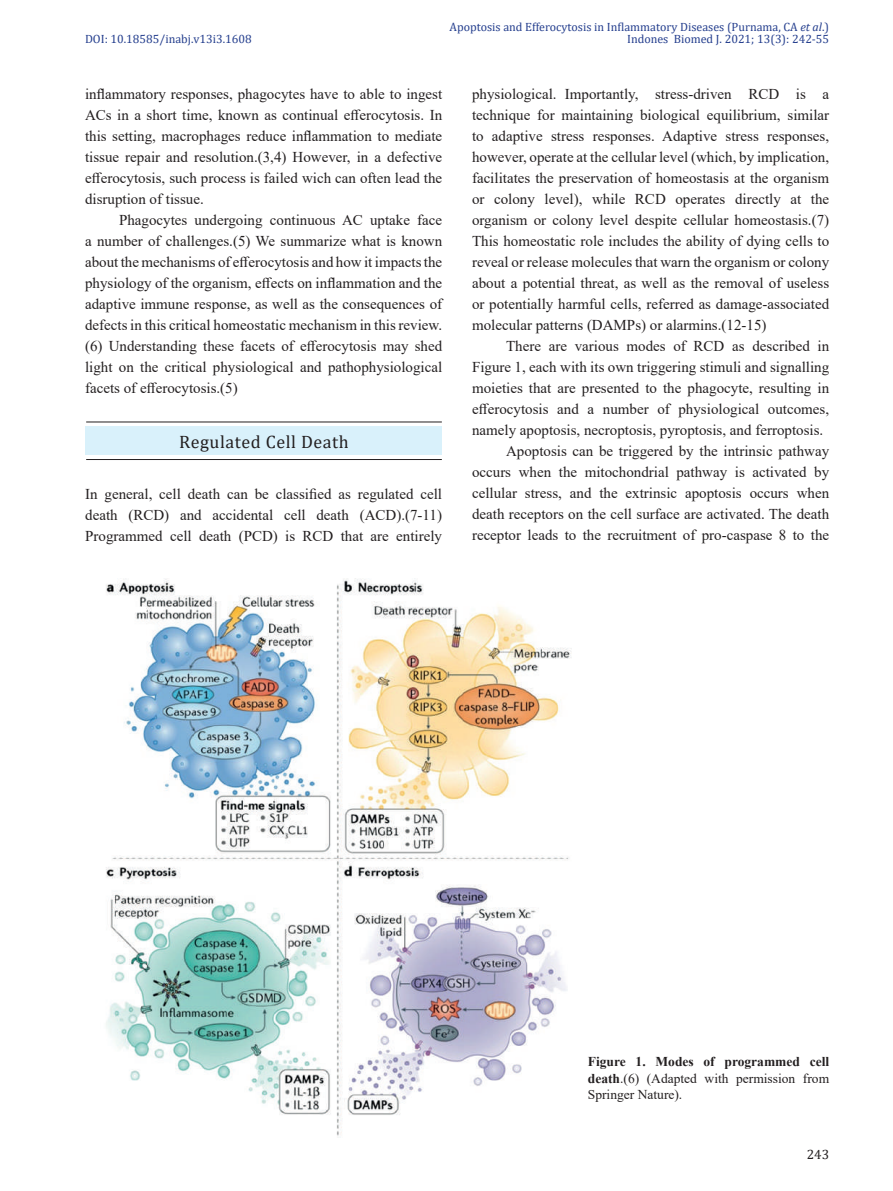
<style>
.page{position:relative;width:893px;height:1191px;background:#fff}
.page>*{position:absolute;margin:0;border:0;box-sizing:border-box;transform-origin:0 0}
.t1{font:18px "Cambria";letter-spacing:.03em;color:#231f20}
.t2{font:15px/21px "Times New Roman";color:#231f20;text-align:justify}
.t3{font:13.5px/16.5px "Times New Roman";color:#231f20;text-align:justify}
.t4{font:13.5px "Cambria";color:#231f20}
.t5{font:12px "Cambria";color:#253f8e}
.s1{font-style:italic}
.s2{font-weight:700}
</style>
<div class="page">
<hr style="left:86px;top:421px;width:356px;height:1px;background:#231f20">
<hr style="left:86px;top:459px;width:356px;height:1px;background:#231f20">
<div style="left:85px;top:427px;width:357px;height:28px;background:#d9f1fb"></div>
<img style="left:106px;top:578px;width:466px;height:558px">
<p class="t5" style="left:450px;top:20px;width:381px">Apoptosis and Efferocytosis in Inflammatory Diseases (Purnama, CA <span class="s1">et al</span>.)</p>
<p class="t5" style="left:85px;top:31px;width:168px">DOI: 10.18585/inabj.v13i3.1608</p>
<p class="t5" style="left:627px;top:32px;width:204px">Indones Biomed J. 2021; 13(3): 242-55</p>
<p class="t2" style="left:85px;top:83px;width:359px">inflammatory responses, phagocytes have to able to ingest ACs in a short time, known as continual efferocytosis. In this setting, macrophages reduce inflammation to mediate tissue repair and resolution.(3,4) However, in a defective efferocytosis, such process is failed wich can often lead the disruption of tissue.</p>
<p class="t2" style="left:85px;top:209px;width:359px;text-indent:34px">Phagocytes undergoing continuous AC uptake face a number of challenges.(5) We summarize what is known about the mechanisms of efferocytosis and how it impacts the physiology of the organism, effects on inflammation and the adaptive immune response, as well as the consequences of defects in this critical homeostatic mechanism in this review. (6) Understanding these facets of efferocytosis may shed light on the critical physiological and pathophysiological facets of efferocytosis.(5)</p>
<p class="t1" style="left:179px;top:431px;width:171px">Regulated Cell Death</p>
<p class="t2" style="left:85px;top:483px;width:358px">In general, cell death can be classified as regulated cell death (RCD) and accidental cell death (ACD).(7-11)<br>Programmed cell death (PCD) is RCD that are entirely</p>
<p class="t2" style="left:472px;top:83px;width:359px">physiological. Importantly, stress-driven RCD is a technique for maintaining biological equilibrium, similar to adaptive stress responses. Adaptive stress responses, however, operate at the cellular level (which, by implication, facilitates the preservation of homeostasis at the organism or colony level), while RCD operates directly at the organism or colony level despite cellular homeostasis.(7)<br>This homeostatic role includes the ability of dying cells to reveal or release molecules that warn the organism or colony about a potential threat, as well as the removal of useless or potentially harmful cells, referred as damage-associated molecular patterns (DAMPs) or alarmins.(12-15)</p>
<p class="t2" style="left:506px;top:335px;width:325px">There are various modes of RCD as described in</p>
<p class="t2" style="left:472px;top:356px;width:359px">Figure 1, each with its own triggering stimuli and signalling</p>
<p class="t2" style="left:472px;top:377px;width:359px">moieties that are presented to the phagocyte, resulting in</p>
<p class="t2" style="left:472px;top:398px;width:359px">efferocytosis and a number of physiological outcomes,</p>
<p class="t2" style="left:472px;top:419px;width:353px">namely apoptosis, necroptosis, pyroptosis, and ferroptosis.</p>
<p class="t2" style="left:506px;top:440px;width:325px">Apoptosis can be triggered by the intrinsic pathway</p>
<p class="t2" style="left:472px;top:461px;width:359px">occurs when the mitochondrial pathway is activated by</p>
<p class="t2" style="left:472px;top:482px;width:359px">cellular stress, and the extrinsic apoptosis occurs when</p>
<p class="t2" style="left:472px;top:503px;width:359px">death receptors on the cell surface are activated. The death</p>
<p class="t2" style="left:472px;top:524px;width:359px">receptor leads to the recruitment of pro-caspase 8 to the</p>
<p class="t3" style="left:588px;top:1053px;width:243px"><span class="s2">Figure 1. Modes of programmed cell death</span>.(6) (Adapted with permission from Springer Nature).</p>
<p class="t4" style="left:807px;top:1146px;width:24px">243</p>
</div>
